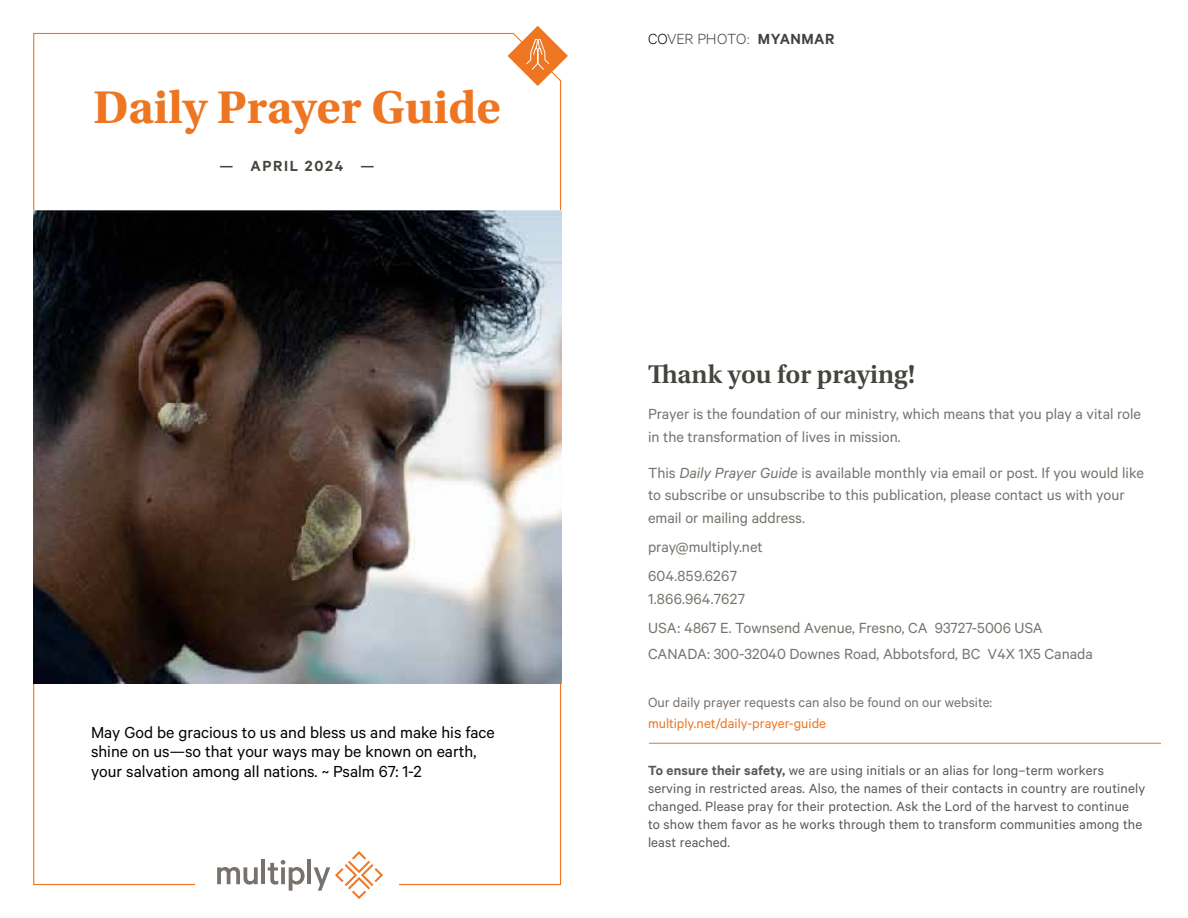
<style>
.page{position:relative;width:1188px;height:918px;background:#fff}
.page>*{position:absolute;margin:0;border:0;box-sizing:border-box;transform-origin:0 0}
.t1{font:700 48.3px "Utopia Std";color:#ee7623}
.t2{font:600 27px "Utopia Std";color:#46443e}
.t3{font:18px/19.5px "Calibre";color:#000}
.t4{font:16.5px/22.5px "Calibre";color:#77726c}
.t5{font:300 16.5px "Calibre";letter-spacing:-.01em;color:#414042}
.t6{font:600 16.5px "Calibre";letter-spacing:.1em;color:#46443e}
.t7{font:15px/18px "Calibre";letter-spacing:.01em;color:#58595b}
.t8{font:15px "Calibre";color:#77726c}
.t9{font:15px "Calibre";color:#ee7623}
.s1{color:#000}
.s2{font-weight:600}
.s3{font-style:italic}
</style>
<div class="page">
<svg style="left:33px;top:32px;width:529px;height:854px"></svg>
<img style="left:33px;top:210px;width:528px;height:473px">
<div style="left:195px;top:828px;width:204px;height:90px;background:#fff"></div>
<svg style="left:217px;top:867px;width:41px;height:18px"></svg>
<hr style="left:261px;top:860px;width:4px;height:24px;background:#77726c">
<svg style="left:268px;top:860px;width:37px;height:31px"></svg>
<hr style="left:307px;top:860px;width:4px;height:24px;background:#77726c">
<svg style="left:314px;top:851px;width:69px;height:48px"></svg>
<svg style="left:508px;top:26px;width:60px;height:60px"></svg>
<hr style="left:649px;top:743px;width:512px;height:1px;background:#ee7623">
<h1 class="t1" style="left:93px;top:79px;width:409px">Daily Prayer Guide</h1>
<p class="t6" style="left:220px;top:156px;width:156px">— APRIL 2024 —</p>
<p class="t3" style="left:91px;top:722px;width:405px">May God be gracious to us and bless us and make his face shine on us—so that your ways may be known on earth, your salvation among all nations. ~ Psalm 67: 1-2</p>
<p class="t5" style="left:648px;top:29px;width:188px"><span class="s1">CO</span>VER PHOTO: <span class="s2">MYANMAR</span></p>
<h2 class="t2" style="left:648px;top:359px;width:269px">Thank you for praying!</h2>
<p class="t4" style="left:648px;top:402px;width:495px">Prayer is the foundation of our ministry, which means that you play a vital role in the transformation of lives in mission.</p>
<p class="t4" style="left:648px;top:461px;width:498px">This <span class="s3">Daily Prayer Guide</span> is available monthly via email or post. If you would like to subscribe or unsubscribe to this publication, please contact us with your email or mailing address.</p>
<p class="t4" style="left:648px;top:532px;width:116px;line-height:29.2px">pray@multiply.net<br>604.859.6267</p>
<p class="t4" style="left:648px;top:584px;width:396px;line-height:29.2px">1.866.964.7627<br>USA: 4867 E. Townsend Avenue, Fresno, CA 93727-5006 USA</p>
<p class="t4" style="left:648px;top:642px;width:446px">CANADA: 300-32040 Downes Road, Abbotsford, BC V4X 1X5 Canada</p>
<p class="t8" style="left:648px;top:693px;width:346px">Our daily prayer requests can also be found on our website:</p>
<p class="t9" style="left:648px;top:714px;width:180px">multiply.net/daily-prayer-guide</p>
<p class="t7" style="left:648px;top:761px;width:499px"><span class="s2">To ensure their safety,</span> we are using initials or an alias for long–term workers serving in restricted areas. Also, the names of their contacts in country are routinely changed. Please pray for their protection. Ask the Lord of the harvest to continue<br>to show them favor as he works through them to transform communities among the least reached.</p>
</div>
